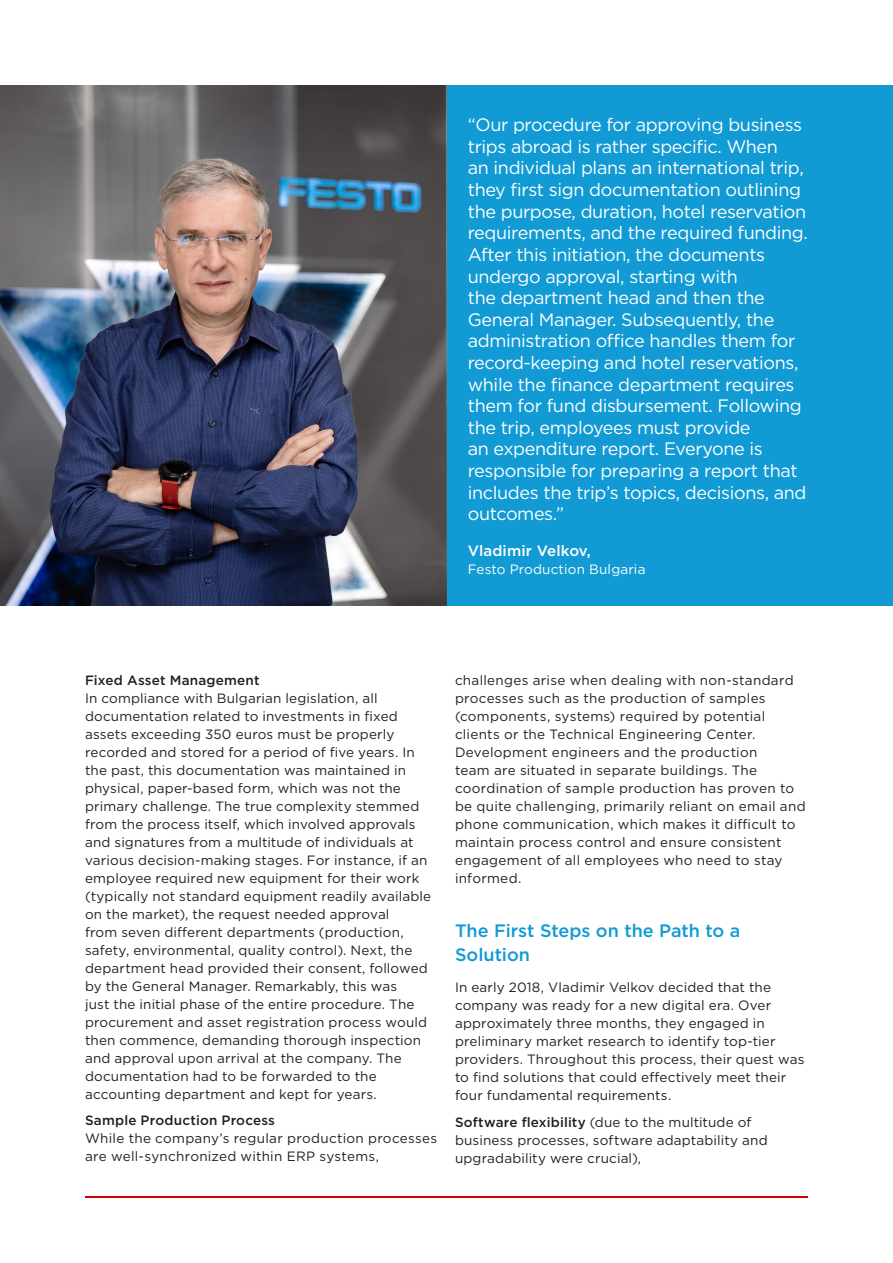
<style>
.page{position:relative;width:893px;height:1263px;background:#fff}
.page>*{position:absolute;margin:0;border:0;box-sizing:border-box;transform-origin:0 0}
.t1{font:18px/21.6px "Gotham";letter-spacing:-.02em;color:#fff}
.t2{font:500 18px/24px "Gotham";color:#119ad4}
.t3{font:500 15px "Gotham";letter-spacing:.01em;color:#fff}
.t4{font:13.5px/18px "Gotham";letter-spacing:.015em;color:#231f20}
.t5{font:13.5px "Gotham";letter-spacing:.01em;color:#fff}
.s1{font-weight:500}
</style>
<div class="page">
<hr style="left:85px;top:1196px;width:723px;height:2px;background:#c00">
<div style="left:446px;top:85px;width:447px;height:521px;background:#119ad4"></div>
<img style="left:0;top:85px;width:446px;height:521px">
<p class="t1" style="left:468px;top:114px;width:342px">“Our procedure for approving business trips abroad is rather specific. When<br>an individual plans an international trip, they first sign documentation outlining the purpose, duration, hotel reservation requirements, and the required funding.<br>After this initiation, the documents undergo approval, starting with<br>the department head and then the General Manager. Subsequently, the administration office handles them for record-keeping and hotel reservations, while the finance department requires them for fund disbursement. Following the trip, employees must provide<br>an expenditure report. Everyone is responsible for preparing a report that includes the trip’s topics, decisions, and outcomes.”</p>
<p class="t3" style="left:468px;top:541px;width:125px">Vladimir Velkov,</p>
<p class="t5" style="left:468px;top:561px;width:179px">Festo Production Bulgaria</p>
<p class="t4" style="left:85px;top:671px;width:348px"><span class="s1">Fixed Asset Management<br></span>In compliance with Bulgarian legislation, all documentation related to investments in fixed assets exceeding 350 euros must be properly recorded and stored for a period of five years. In the past, this documentation was maintained in physical, paper-based form, which was not the primary challenge. The true complexity stemmed from the process itself, which involved approvals and signatures from a multitude of individuals at various decision-making stages. For instance, if an employee required new equipment for their work (typically not standard equipment readily available on the market), the request needed approval<br>from seven different departments (production, safety, environmental, quality control). Next, the department head provided their consent, followed by the General Manager. Remarkably, this was<br>just the initial phase of the entire procedure. The procurement and asset registration process would then commence, demanding thorough inspection and approval upon arrival at the company. The documentation had to be forwarded to the accounting department and kept for years.</p>
<p class="t4" style="left:85px;top:1111px;width:354px"><span class="s1">Sample Production Process<br></span>While the company’s regular production processes are well-synchronized within ERP systems,</p>
<p class="t4" style="left:455px;top:671px;width:352px">challenges arise when dealing with non-standard processes such as the production of samples (components, systems) required by potential clients or the Technical Engineering Center.<br>Development engineers and the production<br>team are situated in separate buildings. The coordination of sample production has proven to be quite challenging, primarily reliant on email and phone communication, which makes it difficult to maintain process control and ensure consistent engagement of all employees who need to stay informed.</p>
<p class="t2" style="left:455px;top:919px;width:287px">The First Steps on the Path to a<br>Solution</p>
<p class="t4" style="left:455px;top:978px;width:351px">In early 2018, Vladimir Velkov decided that the company was ready for a new digital era. Over approximately three months, they engaged in preliminary market research to identify top-tier providers. Throughout this process, their quest was to find solutions that could effectively meet their four fundamental requirements.</p>
<p class="t4" style="left:455px;top:1112px;width:314px"><span class="s1">Software flexibility</span> (due to the multitude of business processes, software adaptability and upgradability were crucial),</p>
</div>
